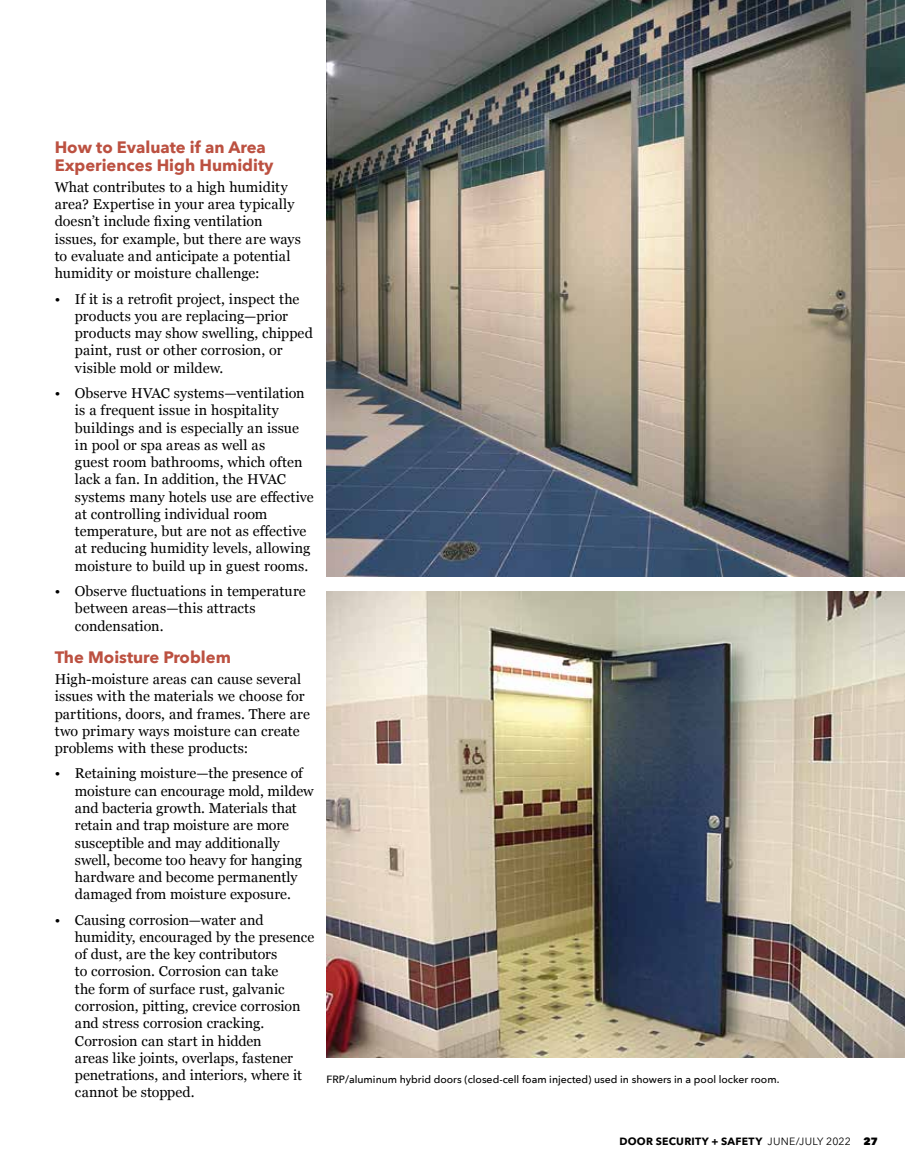
<style>
.page{position:relative;width:905px;height:1175px;background:#fff}
.page>*{position:absolute;margin:0;border:0;box-sizing:border-box;transform-origin:0 0}
.t1{font:700 16.5px/18px "Avenir Next";color:#bc5141}
.t2{font:14.25px/17.2px "Georgia";letter-spacing:.005em;color:#000}
.t3{font:500 10.5px "Avenir Next";color:#000}
.t4{font:700 10.5px "Avenir Next";letter-spacing:.025em;color:#000}
.s1{font-weight:400}
.s2{font-weight:800}
</style>
<div class="page">
<img style="left:326px;top:591px;width:578px;height:466px">
<img style="left:326px;top:0;width:578px;height:576px">
<p class="t1" style="left:55px;top:138px;width:220px">How to Evaluate if an Area<br>Experiences High Humidity</p>
<p class="t2" style="left:55px;top:178px;width:248px">What contributes to a high humidity area? Expertise in your area typically doesn’t include fixing ventilation issues, for example, but there are ways to evaluate and anticipate a potential humidity or moisture challenge:</p>
<p class="t2" style="left:75px;top:289px;width:239px;text-indent:-20px">• If it is a retrofit project, inspect the products you are replacing—prior products may show swelling, chipped paint, rust or other corrosion, or visible mold or mildew.</p>
<p class="t2" style="left:75px;top:384px;width:240px;text-indent:-20px">• Observe HVAC systems—ventilation is a frequent issue in hospitality buildings and is especially an issue in pool or spa areas as well as<br>guest room bathrooms, which often lack a fan. In addition, the HVAC systems many hotels use are effective at controlling individual room temperature, but are not as effective at reducing humidity levels, allowing moisture to build up in guest rooms.</p>
<p class="t2" style="left:75px;top:582px;width:232px;text-indent:-20px">• Observe fluctuations in temperature between areas—this attracts condensation.</p>
<p class="t1" style="left:55px;top:648px;width:178px">The Moisture Problem</p>
<p class="t2" style="left:55px;top:670px;width:257px">High-moisture areas can cause several issues with the materials we choose for partitions, doors, and frames. There are two primary ways moisture can create problems with these products:</p>
<p class="t2" style="left:75px;top:764px;width:240px;text-indent:-20px">• Retaining moisture—the presence of moisture can encourage mold, mildew and bacteria growth. Materials that retain and trap moisture are more susceptible and may additionally swell, become too heavy for hanging hardware and become permanently damaged from moisture exposure.</p>
<p class="t2" style="left:75px;top:910px;width:241px;text-indent:-20px">• Causing corrosion—water and humidity, encouraged by the presence of dust, are the key contributors<br>to corrosion. Corrosion can take<br>the form of surface rust, galvanic corrosion, pitting, crevice corrosion and stress corrosion cracking.<br>Corrosion can start in hidden<br>areas like joints, overlaps, fastener penetrations, and interiors, where it cannot be stopped.</p>
<p class="t3" style="left:326px;top:1070px;width:454px">FRP/aluminum hybrid doors (closed-cell foam injected) used in showers in a pool locker room.</p>
<p class="t4" style="left:619px;top:1132px;width:260px">DOOR SECURITY + SAFETY <span class="s1">JUNE/JULY 2022</span> <span class="s2">27</span></p>
</div>
